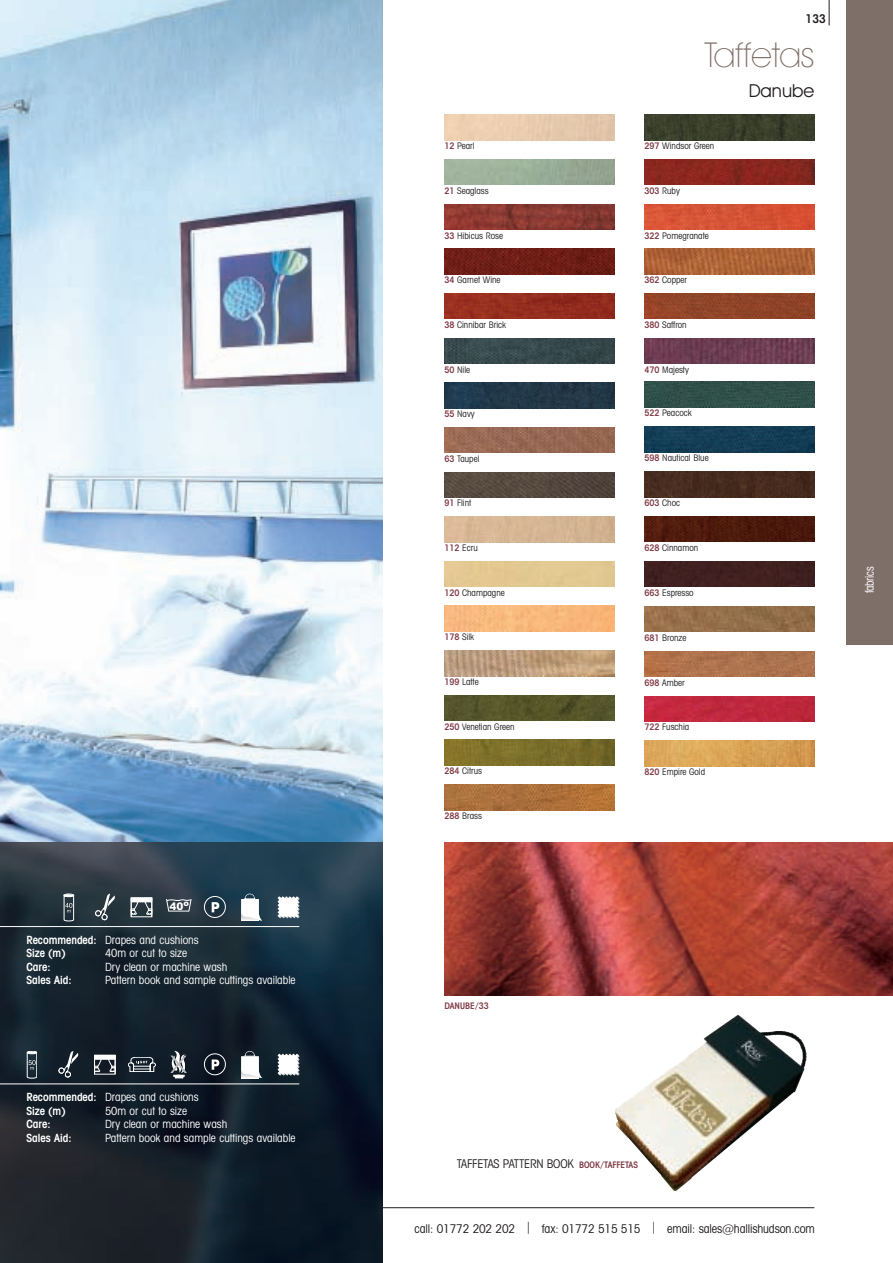
<style>
.page{position:relative;width:893px;height:1263px;background:#fff}
.page>*{position:absolute;margin:0;border:0;box-sizing:border-box;transform-origin:0 0}
.t1{font:200 34.5px "Avant Garde IT Cby BT";letter-spacing:-.01em;color:#7f6f69}
.t2{font:18px "Avant Garde IT Cby BT";color:#231f20}
.t3{font:condensed 12px "Avant Garde IT Cby BT";letter-spacing:-.01em;color:#231f20}
.t4{font:condensed 12px "Avant Garde IT Cby BT";letter-spacing:-.02em;color:#fff;scale:.9 1}
.t5{font:600 condensed 12px "Avant Garde IT Cby BT";color:#231f20}
.t6{font:condensed 11.25px "Avant Garde IT Cby BT";color:#fff}
.t7{font:600 condensed 11.25px/13.5px "Avant Garde IT Cby BT";color:#fff}
.t8{font:900 10.5px "Arial";color:#fff}
.t9{font:condensed 9px "Avant Garde IT Cby BT";color:#231f20}
.t10{font:600 condensed 9px "Avant Garde IT Cby BT";color:#83404a}
.s1{font-weight:400}
.s2{font-weight:600;color:#83404a}
.s3{font-weight:600;font-size:9px;color:#83404a}
</style>
<div class="page">
<hr style="left:79px;top:1207px;width:735px;height:1px;background:#231f20">
<svg style="left:829px;top:0;width:1px;height:26px"></svg>
<img style="left:0;top:0;width:383px;height:842px">
<img style="left:0;top:842px;width:383px;height:421px">
<svg style="left:278px;top:1053px;width:22px;height:23px"></svg>
<svg style="left:170px;top:1051px;width:17px;height:27px"></svg>
<svg style="left:241px;top:1051px;width:21px;height:28px"></svg>
<svg style="left:128px;top:1057px;width:28px;height:15px"></svg>
<svg style="left:94px;top:1055px;width:21px;height:19px"></svg>
<svg style="left:58px;top:1051px;width:20px;height:26px"></svg>
<svg style="left:27px;top:1051px;width:10px;height:27px"></svg>
<div style="left:204px;top:1053px;width:22px;height:22px;border:1px solid #fff;border-radius:50%"></div>
<svg style="left:212px;top:1059px;width:7px;height:11px"></svg>
<svg style="left:278px;top:896px;width:22px;height:22px"></svg>
<svg style="left:166px;top:898px;width:25px;height:13px"></svg>
<svg style="left:241px;top:894px;width:21px;height:27px"></svg>
<svg style="left:131px;top:898px;width:21px;height:19px"></svg>
<svg style="left:95px;top:894px;width:20px;height:26px"></svg>
<svg style="left:64px;top:893px;width:10px;height:28px"></svg>
<div style="left:204px;top:896px;width:22px;height:22px;border:1px solid #fff;border-radius:50%"></div>
<svg style="left:212px;top:902px;width:7px;height:10px"></svg>
<img style="left:444px;top:842px;width:449px;height:153px">
<img style="left:444px;top:204px;width:170px;height:26px">
<img style="left:444px;top:249px;width:170px;height:25px">
<img style="left:444px;top:293px;width:170px;height:26px">
<img style="left:444px;top:338px;width:170px;height:26px">
<img style="left:444px;top:383px;width:170px;height:25px">
<img style="left:444px;top:427px;width:170px;height:26px">
<img style="left:444px;top:472px;width:170px;height:25px">
<img style="left:444px;top:606px;width:170px;height:25px">
<img style="left:444px;top:651px;width:170px;height:25px">
<img style="left:444px;top:695px;width:170px;height:26px">
<img style="left:444px;top:740px;width:170px;height:25px">
<img style="left:444px;top:784px;width:170px;height:26px">
<img style="left:644px;top:115px;width:170px;height:25px">
<img style="left:644px;top:159px;width:170px;height:26px">
<img style="left:644px;top:204px;width:170px;height:26px">
<img style="left:644px;top:249px;width:170px;height:25px">
<img style="left:644px;top:293px;width:170px;height:26px">
<img style="left:644px;top:338px;width:170px;height:26px">
<img style="left:644px;top:382px;width:170px;height:25px">
<img style="left:644px;top:427px;width:170px;height:25px">
<img style="left:644px;top:471px;width:170px;height:26px">
<img style="left:644px;top:516px;width:170px;height:26px">
<div style="left:644px;top:561px;width:170px;height:26px;background:#402120"></div>
<img style="left:644px;top:606px;width:170px;height:26px">
<img style="left:644px;top:651px;width:170px;height:26px">
<img style="left:644px;top:696px;width:170px;height:25px">
<img style="left:644px;top:741px;width:170px;height:25px">
<hr style="left:0;top:1084px;width:299px;height:1px;background:#fff">
<hr style="left:0;top:926px;width:299px;height:1px;background:#fff">
<img style="left:615px;top:1015px;width:192px;height:176px">
<div style="left:846px;top:0;width:47px;height:644px;background:#7f6f69"></div>
<p class="t8" style="left:170px;top:900px;width:21px">40<sup>o</sup></p>
<p class="t7" style="left:26px;top:934px;width:174px">Recommended: <span class="s1">Drapes and cushions<br></span>Size (m)</p>
<p class="t6" style="left:105px;top:949px;width:84px">40m or cut to size</p>
<p class="t7" style="left:26px;top:961px;width:26px">Care:</p>
<p class="t6" style="left:105px;top:963px;width:124px">Dry clean or machine wash</p>
<p class="t7" style="left:26px;top:975px;width:47px">Sales Aid:</p>
<p class="t6" style="left:105px;top:976px;width:192px">Pattern book and sample cuttings available</p>
<p class="t7" style="left:26px;top:1091px;width:174px">Recommended: <span class="s1">Drapes and cushions<br></span>Size (m)</p>
<p class="t6" style="left:105px;top:1106px;width:84px">50m or cut to size</p>
<p class="t7" style="left:26px;top:1118px;width:26px">Care:</p>
<p class="t6" style="left:105px;top:1120px;width:124px">Dry clean or machine wash</p>
<p class="t7" style="left:26px;top:1132px;width:47px">Sales Aid:</p>
<p class="t6" style="left:105px;top:1133px;width:192px">Pattern book and sample cuttings available</p>
<p class="t9" style="left:444px;top:143px;width:32px"><span class="s2">12</span> Pearl</p>
<p class="t9" style="left:444px;top:187px;width:46px"><span class="s2">21</span> Seaglass</p>
<p class="t9" style="left:444px;top:232px;width:60px"><span class="s2">33</span> Hibicus Rose</p>
<p class="t9" style="left:444px;top:277px;width:58px"><span class="s2">34</span> Garnet Wine</p>
<p class="t9" style="left:444px;top:321px;width:63px"><span class="s2">38</span> Cinnibar Brick</p>
<p class="t9" style="left:444px;top:366px;width:27px"><span class="s2">50</span> Nile</p>
<p class="t9" style="left:444px;top:411px;width:32px"><span class="s2">55</span> Navy</p>
<p class="t9" style="left:444px;top:455px;width:37px"><span class="s2">63</span> Taupel</p>
<p class="t9" style="left:444px;top:500px;width:28px"><span class="s2">91</span> Flint</p>
<p class="t9" style="left:444px;top:544px;width:35px"><span class="s2">112</span> Ecru</p>
<p class="t9" style="left:444px;top:589px;width:62px"><span class="s2">120</span> Champagne</p>
<p class="t9" style="left:444px;top:634px;width:31px"><span class="s2">178</span> Silk</p>
<p class="t9" style="left:444px;top:678px;width:36px"><span class="s2">199</span> Latte</p>
<p class="t9" style="left:444px;top:723px;width:72px"><span class="s2">250</span> Venetian Green</p>
<p class="t9" style="left:444px;top:768px;width:39px"><span class="s2">284</span> Citrus</p>
<p class="t9" style="left:444px;top:812px;width:39px"><span class="s2">288</span> Brass</p>
<h3 class="t5" style="left:806px;top:15px;width:22px">133</h3>
<h1 class="t1" style="left:704px;top:43px;width:111px">Taffetas</h1>
<h2 class="t2" style="left:749px;top:84px;width:67px">Danube</h2>
<p class="t9" style="left:644px;top:143px;width:71px"><span class="s2">297</span> Windsor Green</p>
<p class="t9" style="left:644px;top:187px;width:37px"><span class="s2">303</span> Ruby</p>
<p class="t9" style="left:644px;top:232px;width:66px"><span class="s2">322</span> Pomegranate</p>
<p class="t9" style="left:644px;top:277px;width:44px"><span class="s2">362</span> Copper</p>
<p class="t9" style="left:644px;top:321px;width:44px"><span class="s2">380</span> Saffron</p>
<p class="t9" style="left:644px;top:366px;width:46px"><span class="s2">470</span> Majesty</p>
<p class="t9" style="left:644px;top:410px;width:49px"><span class="s2">522</span> Peacock</p>
<p class="t9" style="left:644px;top:454px;width:66px"><span class="s2">598</span> Nautical Blue</p>
<p class="t9" style="left:644px;top:499px;width:37px"><span class="s2">603</span> Choc</p>
<p class="t9" style="left:644px;top:544px;width:55px"><span class="s2">628</span> Cinnamon</p>
<p class="t9" style="left:644px;top:589px;width:51px"><span class="s2">663</span> Espresso</p>
<p class="t9" style="left:644px;top:634px;width:44px"><span class="s2">681</span> Bronze</p>
<p class="t9" style="left:644px;top:679px;width:42px"><span class="s2">698</span> Amber</p>
<p class="t9" style="left:644px;top:724px;width:46px"><span class="s2">722</span> Fuschia</p>
<p class="t9" style="left:644px;top:769px;width:62px"><span class="s2">820</span> Empire Gold</p>
<h3 class="t4" style="left:865px;top:593px;width:31px;rotate:-90deg">fabrics</h3>
<p class="t10" style="left:444px;top:1002px;width:46px">DANUBE/33</p>
<h3 class="t3" style="left:457px;top:1159px;width:183px">TAFFETAS PATTERN BOOK <span class="s3">BOOK/TAFFETAS</span></h3>
<h3 class="t3" style="left:415px;top:1224px;width:402px">call: 01772 202 202 | fax: 01772 515 515 | email: sales@hallishudson.com</h3>
</div>
